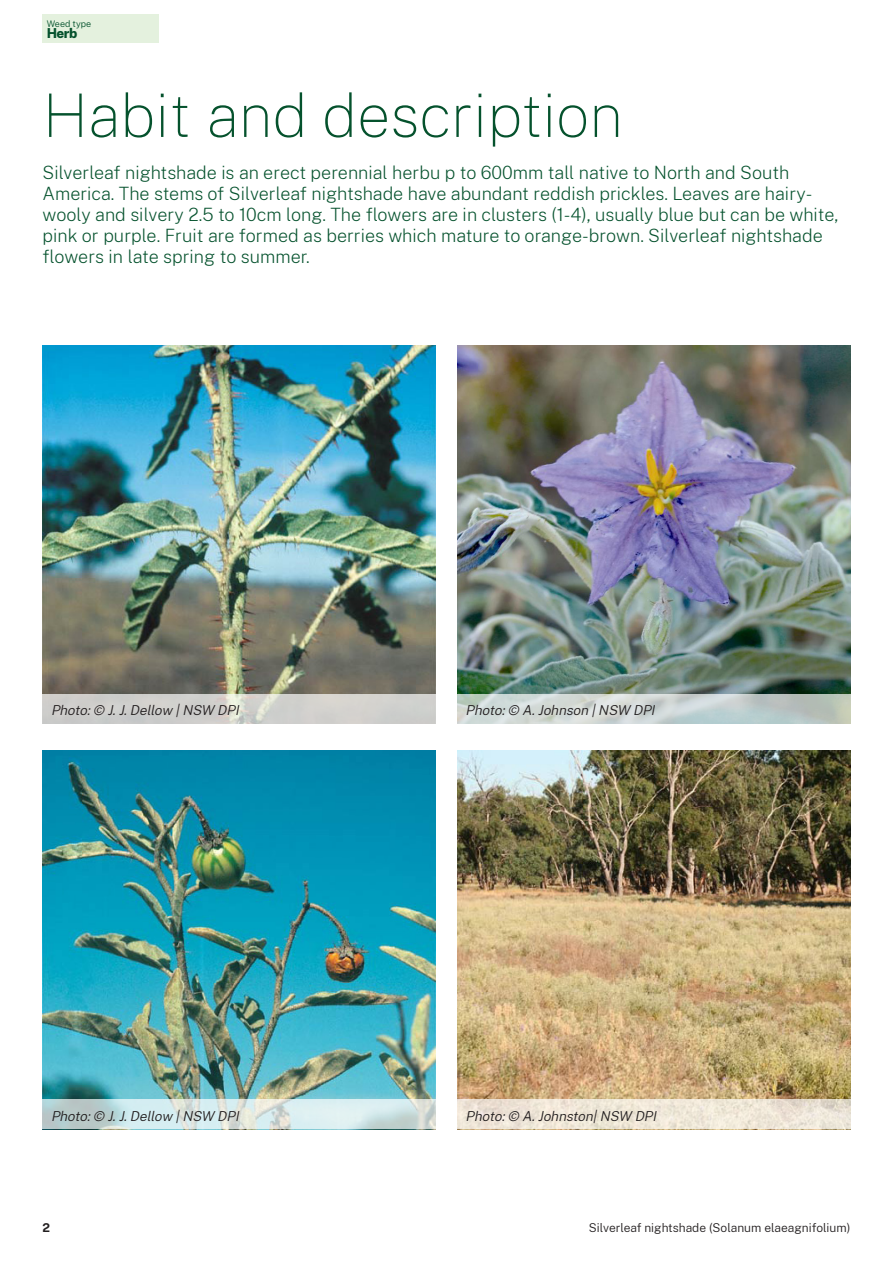
<style>
.page{position:relative;width:893px;height:1263px;background:#fff}
.page>*{position:absolute;margin:0;border:0;box-sizing:border-box;transform-origin:0 0}
.H1{font:100 60px "Public Sans";color:#05522d}
.Intro{font:200 18px/21px "Public Sans";color:#05522d}
.Caption{font:italic 300 13.5px "Public Sans";color:#231f20}
.Body{font:800 13.5px "Public Sans";color:#05522d}
.t1{font:300 12px "Public Sans";color:#231f20}
.t2{font:700 12px "Public Sans";color:#231f20}
.Small_Print{font:300 9px "Public Sans";color:#05522d}
</style>
<div class="page">
<img style="left:43px;top:345px;width:393px;height:349px">
<img style="left:43px;top:750px;width:393px;height:349px">
<img style="left:457px;top:345px;width:393px;height:349px">
<img style="left:457px;top:750px;width:393px;height:349px">
<svg style="left:43px;top:1099px;width:393px;height:30px;background:#d1e2e1"></svg>
<svg style="left:457px;top:694px;width:393px;height:30px;background:#c8d2cf"></svg>
<svg style="left:43px;top:694px;width:393px;height:30px;background:#d0cfcc"></svg>
<svg style="left:457px;top:1099px;width:393px;height:30px;background:#ede5d6"></svg>
<div style="left:43px;top:14px;width:116px;height:29px;background:#e4f1de"></div>
<p class="Small_Print" style="left:47px;top:17px;width:46px">Weed type</p>
<p class="Body" style="left:47px;top:23px;width:32px">Herb</p>
<h1 class="H1" style="left:43px;top:75px;width:582px">Habit and description</h1>
<p class="Intro" style="left:43px;top:161px;width:797px">Silverleaf nightshade is an erect perennial herbu p to 600mm tall native to North and South America. The stems of Silverleaf nightshade have abundant reddish prickles. Leaves are hairy&shy;wooly and silvery 2.5 to 10cm long. The flowers are in clusters (1-4), usually blue but can be white, pink or purple. Fruit are formed as berries which mature to orange-brown. Silverleaf nightshade flowers in late spring to summer.</p>
<p class="Caption" style="left:51px;top:701px;width:193px">Photo:© J.J.Dellow |NSW DPI</p>
<p class="Caption" style="left:466px;top:701px;width:194px">Photo:© A.Johnson |NSW DPI</p>
<p class="Caption" style="left:51px;top:1106px;width:193px">Photo:© J.J.Dellow |NSW DPI</p>
<p class="Caption" style="left:466px;top:1106px;width:195px">Photo:© A.Johnston|NSW DPI</p>
<p class="t2" style="left:43px;top:1219px;width:9px">2</p>
<p class="t1" style="left:589px;top:1219px;width:263px">Silverleaf nightshade (Solanum elaeagnifolium)</p>
</div>
